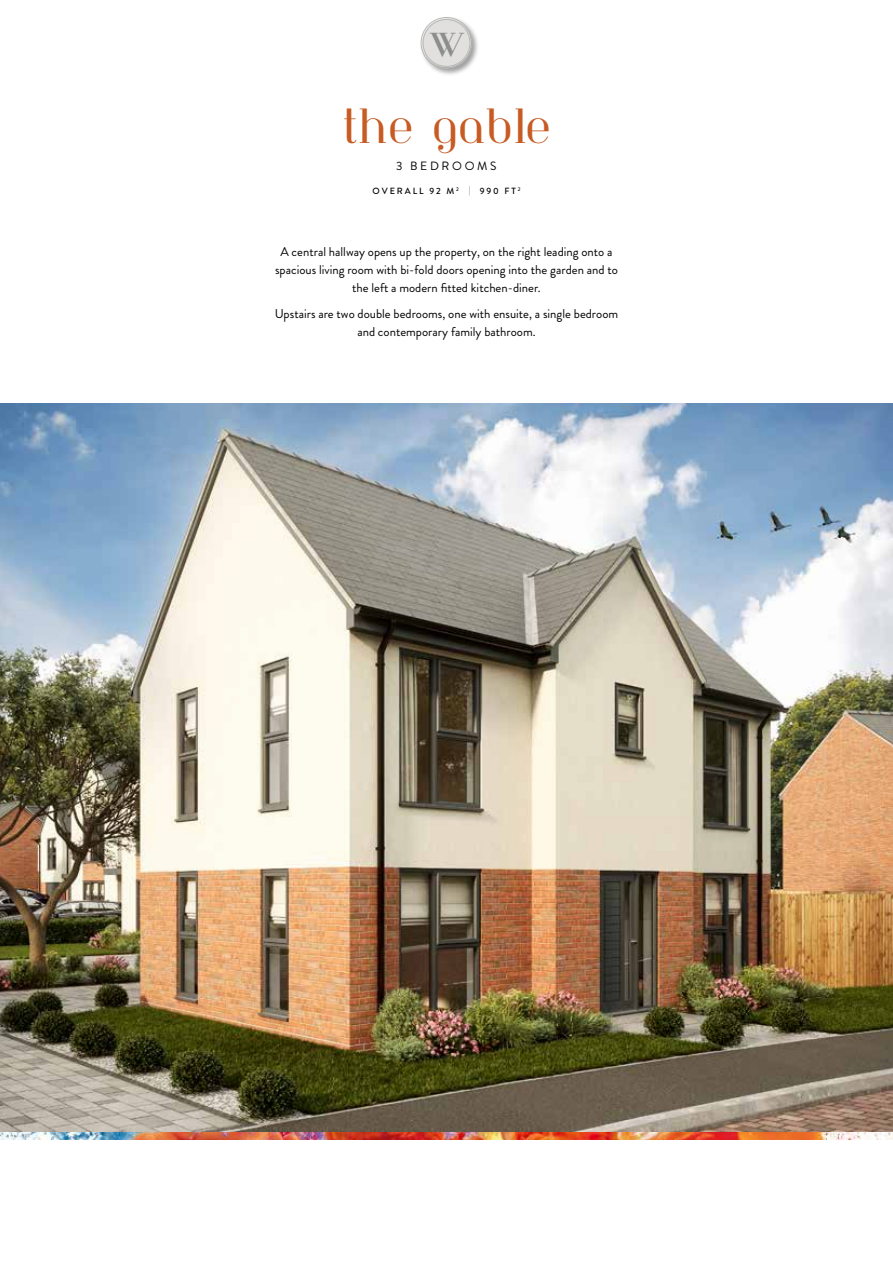
<style>
.page{position:relative;width:893px;height:1263px;background:#fff}
.page>*{position:absolute;margin:0;border:0;box-sizing:border-box;transform-origin:0 0}
.t1{font:37.5px "Architype Bayer Type";color:#c75b23}
.t2{font:36.9px "Architype Bayer Type";color:#8b8e8d}
.t3{font:12.75px/18px "Brandon Grotesque";color:#000;text-align:center}
.t4{font:12px "Brandon Grotesque";letter-spacing:.22em;color:#000}
.t5{font:500 9px "Brandon Grotesque";letter-spacing:.22em;color:#000}
.s1{color:#8b8e8d}
</style>
<div class="page">
<img style="left:0;top:404px;width:893px;height:727px">
<div style="left:419px;top:15px;width:61px;height:62px;background:#000;opacity:.39"></div>
<div style="left:422px;top:19px;width:49px;height:48px;background:#e1e0df;border-radius:50%"></div>
<div style="left:421px;top:17px;width:51px;height:52px;border:1px solid #b8b8b7;border-radius:50%"></div>
<div style="left:423px;top:19px;width:47px;height:48px;border:1px solid #b8b8b7;border-radius:50%"></div>
<h2 class="t2" style="left:430px;top:21px;width:35px">w</h2>
<h1 class="t1" style="left:342px;top:106px;width:210px">the gable</h1>
<p class="t4" style="left:396px;top:158px;width:102px">3 BEDROOMS</p>
<p class="t5" style="left:372px;top:184px;width:150px">OVERALL 92 M <sup>2</sup> <span class="s1">|</span> 990 FT <sup>2</sup></p>
<p class="t3" style="left:275px;top:242px;width:344px">A central hallway opens up the property, on the right leading onto a spacious living room with bi-fold doors opening into the garden and to the left a modern fitted kitchen-diner.</p>
<p class="t3" style="left:275px;top:305px;width:345px">Upstairs are two double bedrooms, one with ensuite, a single bedroom and contemporary family bathroom.</p>
</div>
